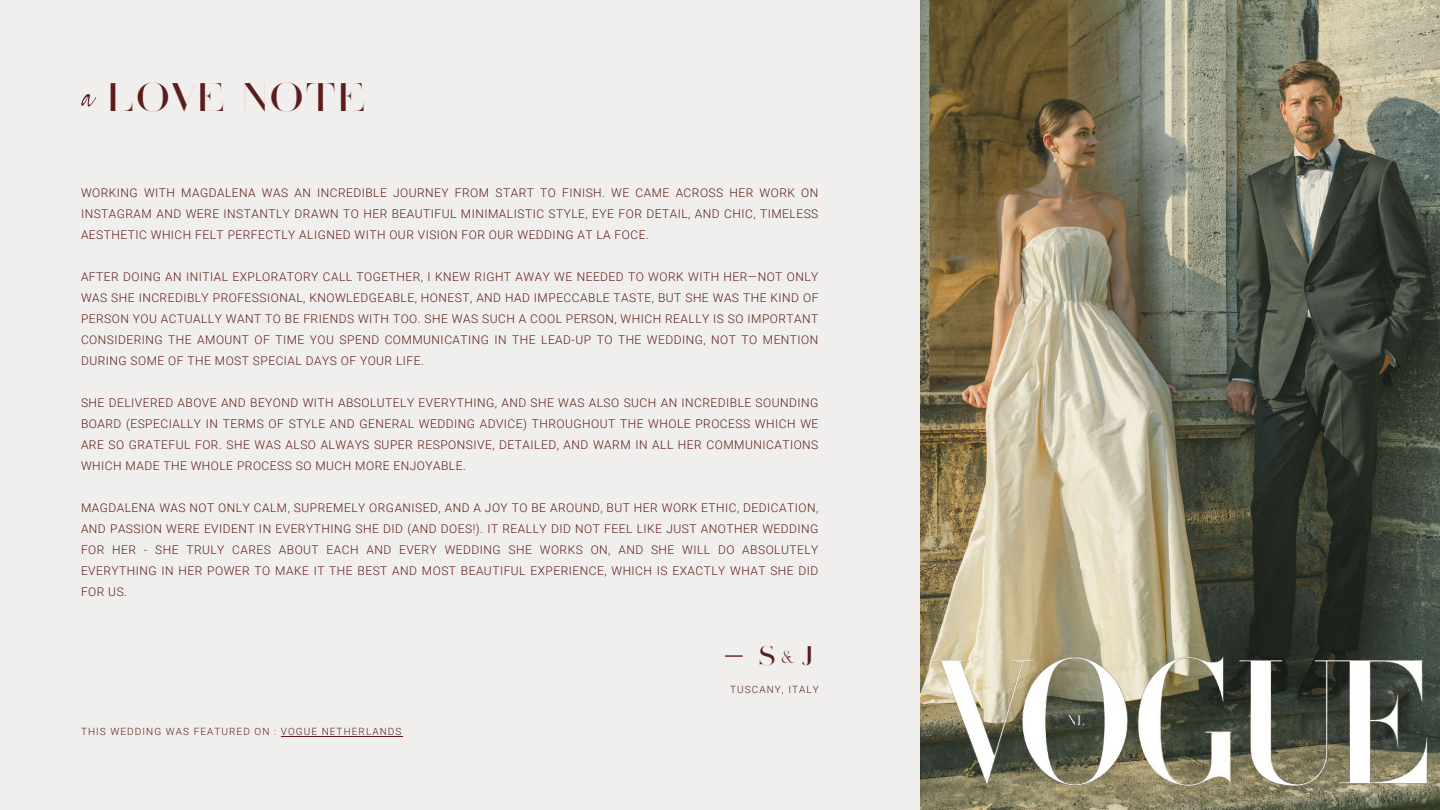
<style>
.page{position:relative;width:1440px;height:810px;background:#f1efed}
.page>*{position:absolute;margin:0;border:0;box-sizing:border-box;transform-origin:0 0}
.t1{font:55px "Diora Sunbright Signature";color:#5b1c1b}
.t2{font:40px "Sage";letter-spacing:.05em;color:#5b1c1b}
.t3{font:300 27.2px "Roboto";color:#5b1c1b}
.t4{font:27px "Sage";color:#5b1c1b}
.t5{font:15.2px "Sage";color:#5b1c1b}
.t6{font:300 12px/21px "Roboto";letter-spacing:.04em;color:#5b1c1b;text-align:justify}
.t7{font:300 10px "Roboto";letter-spacing:.11em;color:#5b1c1b}
</style>
<div class="page">
<img style="left:920px;top:0;width:520px;height:810px">
<img style="left:920px;top:650px;width:520px;height:145px">
<hr style="left:281px;top:736px;width:122px;height:1px;background:#5b1c1b">
<p class="t1" style="left:83px;top:63px;width:14px">a</p>
<h3 class="t2" style="left:108px;top:79px;width:259px">LOVE NOTE</h3>
<h1 class="t6" style="left:81px;top:182px;width:739px">WORKING WITH MAGDALENA WAS AN INCREDIBLE JOURNEY FROM START TO FINISH. WE CAME ACROSS HER WORK ON INSTAGRAM AND WERE INSTANTLY DRAWN TO HER BEAUTIFUL MINIMALISTIC STYLE, EYE FOR DETAIL, AND CHIC, TIMELESS AESTHETIC WHICH FELT PERFECTLY ALIGNED WITH OUR VISION FOR OUR WEDDING AT LA FOCE.</h1>
<h3 class="t6" style="left:81px;top:266px;width:739px">AFTER DOING AN INITIAL EXPLORATORY CALL TOGETHER, I KNEW RIGHT AWAY WE NEEDED TO WORK WITH HER—NOT ONLY WAS SHE INCREDIBLY PROFESSIONAL, KNOWLEDGEABLE, HONEST, AND HAD IMPECCABLE TASTE, BUT SHE WAS THE KIND OF PERSON YOU ACTUALLY WANT TO BE FRIENDS WITH TOO. SHE WAS SUCH A COOL PERSON, WHICH REALLY IS SO IMPORTANT CONSIDERING THE AMOUNT OF TIME YOU SPEND COMMUNICATING IN THE LEAD-UP TO THE WEDDING, NOT TO MENTION DURING SOME OF THE MOST SPECIAL DAYS OF YOUR LIFE.</h3>
<h3 class="t6" style="left:81px;top:392px;width:739px">SHE DELIVERED ABOVE AND BEYOND WITH ABSOLUTELY EVERYTHING, AND SHE WAS ALSO SUCH AN INCREDIBLE SOUNDING BOARD (ESPECIALLY IN TERMS OF STYLE AND GENERAL WEDDING ADVICE) THROUGHOUT THE WHOLE PROCESS WHICH WE ARE SO GRATEFUL FOR. SHE WAS ALSO ALWAYS SUPER RESPONSIVE, DETAILED, AND WARM IN ALL HER COMMUNICATIONS WHICH MADE THE WHOLE PROCESS SO MUCH MORE ENJOYABLE.</h3>
<h3 class="t6" style="left:81px;top:497px;width:739px">MAGDALENA WAS NOT ONLY CALM, SUPREMELY ORGANISED, AND A JOY TO BE AROUND, BUT HER WORK ETHIC, DEDICATION, AND PASSION WERE EVIDENT IN EVERYTHING SHE DID (AND DOES!). IT REALLY DID NOT FEEL LIKE JUST ANOTHER WEDDING FOR HER - SHE TRULY CARES ABOUT EACH AND EVERY WEDDING SHE WORKS ON, AND SHE WILL DO ABSOLUTELY EVERYTHING IN HER POWER TO MAKE IT THE BEST AND MOST BEAUTIFUL EXPERIENCE, WHICH IS EXACTLY WHAT SHE DID FOR US.</h3>
<p class="t7" style="left:81px;top:726px;width:322px">THIS WEDDING WAS FEATURED ON : VOGUE NETHERLANDS</p>
<p class="t3" style="left:723px;top:641px;width:22px">—</p>
<h2 class="t4" style="left:758px;top:643px;width:18px">S</h2>
<p class="t5" style="left:781px;top:651px;width:17px">&amp;</p>
<h2 class="t4" style="left:802px;top:643px;width:12px">J</h2>
<p class="t7" style="left:730px;top:683px;width:90px">TUSCANY, ITALY</p>
</div>
